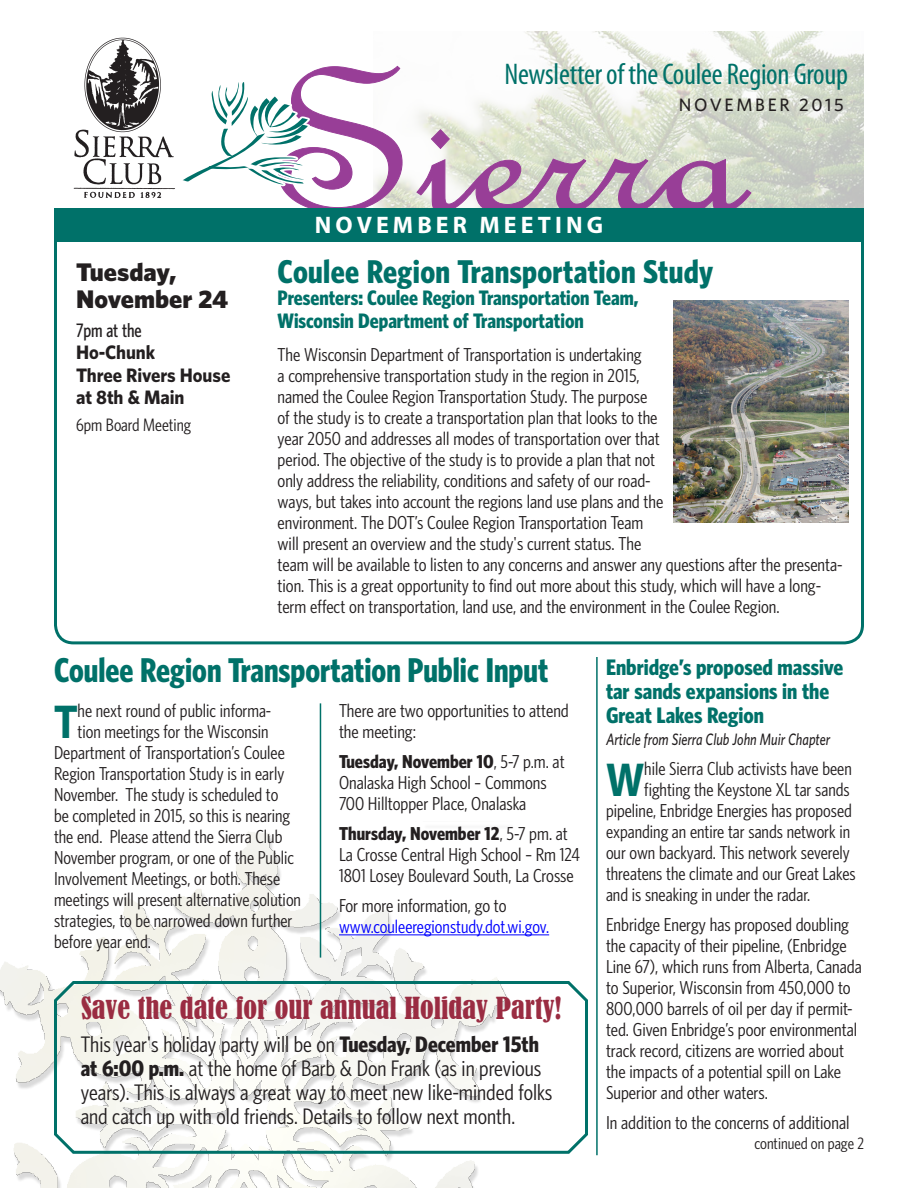
<style>
.page{position:relative;width:918px;height:1188px;background:#fff}
.page>*{position:absolute;margin:0;border:0;box-sizing:border-box;transform-origin:0 0}
.t1{font:219.15px "French Script";color:#983e97;scale:1.18 1}
._1st_P{font:700 47.85px "Myriad Pro";color:#007169;scale:.9 1}
.Headline{font:700 34.5px "Whitney Condensed";color:#007169;scale:.95 1}
.Headline-2{font:700 33px "Whitney Condensed";letter-spacing:.01em;color:#007169}
.t2{font:condensed 30px "Myriad Pro";letter-spacing:-.01em;color:#007169}
.body_copy{font:condensed 28.5px "Bernard";color:#9a2c42}
.body_copy-2{font:900 25.5px/27px "Whitney";color:#231f20}
.t3{font:700 24px "Myriad Pro";letter-spacing:.17em;color:#fff}
.body_copy-3{font:22.5px/24px "Whitney Condensed";color:#231f20}
.subhead{font:700 22.5px/24px "Whitney Condensed";color:#007169}
.Headline-3{font:700 21px/22.5px "Whitney Condensed";color:#007169}
.t4{font:700 19.5px/22.5px "Whitney";letter-spacing:-.005em;color:#231f20;scale:.95 1}
.body_copy-4{font:18.75px/21px "Whitney Condensed";color:#231f20}
._1st_P-2{font:18.75px "Whitney Condensed";color:#231f20}
.body_copy-5{font:18.75px/21px "Whitney Condensed";color:#00f}
.t5{font:18px "Whitney Condensed";color:#231f20}
.t6{font:500 18px "Whitney";letter-spacing:.15em;color:#231f20}
.subhead-2{font:italic 500 16.5px "Whitney";color:#231f20;scale:.8 1}
.body_copy-6{font:16.5px "Whitney Condensed";color:#231f20}
.s1{font-family:"Whitney Condensed";font-weight:500}
.s2{font-weight:700}
.s3{color:#231f20}
</style>
<div class="page">
<img style="left:403px;top:31px;width:461px;height:177px">
<svg style="left:416px;top:128px;width:336px;height:80px;background:#d8d8ce"></svg>
<svg style="left:182px;top:65px;width:221px;height:143px"></svg>
<img style="left:73px;top:37px;width:102px;height:161px">
<div style="left:54px;top:208px;width:810px;height:34px;background:#007169"></div>
<img style="left:0;top:822px;width:513px;height:366px">
<hr style="left:320px;top:703px;width:1px;height:255px;background:#007169">
<hr style="left:596px;top:657px;width:2px;height:498px;background:#007169">
<hr style="left:339px;top:934px;width:210px;height:1px;background:#00f">
<img style="left:674px;top:301px;width:174px;height:222px">
<svg style="left:52px;top:978px;width:536px;height:177px"></svg>
<p class="t2" style="left:504px;top:56px;width:345px">Newsletter of the Coulee Region Group</p>
<p class="t6" style="left:679px;top:93px;width:166px">NOVEMBER 2015</p>
<p class="t1" style="left:270px;top:27px;width:405px">Sierra</p>
<p class="body_copy-2" style="left:76px;top:258px;width:154px">Tuesday,<br>November 24</p>
<p class="t4" style="left:76px;top:318px;width:164px"><span class="s1">7pm at the<br></span>Ho-Chunk<br>Three Rivers House at 8th &amp; Main</p>
<p class="t5" style="left:76px;top:414px;width:117px">6pm Board Meeting</p>
<p class="t3" style="left:315px;top:210px;width:290px">NOVEMBER MEETING</p>
<p class="Headline-2" style="left:278px;top:250px;width:437px">Coulee Region Transportation Study</p>
<p class="Headline-3" style="left:278px;top:286px;width:362px">Presenters: Coulee Region Transportation Team,<br>Wisconsin Department of Transportation</p>
<p class="body_copy-4" style="left:278px;top:343px;width:567px">The Wisconsin Department of Transportation is undertaking<br>a comprehensive transportation study in the region in 2015,<br>named the Coulee Region Transportation Study. The purpose<br>of the study is to create a transportation plan that looks to the<br>year 2050 and addresses all modes of transportation over that<br>period. The objective of the study is to provide a plan that not<br>only address the reliability, conditions and safety of our road-<br>ways, but takes into account the regions land use plans and the<br>environment. The DOT’s Coulee Region Transportation Team<br>will present an overview and the study's current status. The<br>team will be available to listen to any concerns and answer any questions after the presenta&shy;tion. This is a great opportunity to find out more about this study, which will have a long&shy;term effect on transportation, land use, and the environment in the Coulee Region.</p>
<p class="Headline" style="left:54px;top:648px;width:522px">Coulee Region Transportation Public Input</p>
<p class="subhead" style="left:606px;top:654px;width:239px">Enbridge’s proposed massive tar sands expansions in the<br>Great Lakes Region</p>
<p class="subhead-2" style="left:606px;top:728px;width:282px">Article from Sierra Club John Muir Chapter</p>
<p class="_1st_P" style="left:606px;top:749px;width:44px">W</p>
<p class="_1st_P-2" style="left:644px;top:757px;width:209px">hile Sierra Club activists have been</p>
<p class="_1st_P" style="left:54px;top:691px;width:28px">T</p>
<p class="_1st_P-2" style="left:78px;top:699px;width:195px">he next round of public informa-</p>
<p class="body_copy-4" style="left:339px;top:700px;width:231px">There are two opportunities to attend the meeting:</p>
<p class="body_copy-4" style="left:339px;top:751px;width:227px"><span class="s2">Tuesday, November 10</span>, 5-7 p.m. at<br>Onalaska High School – Commons<br>700 Hilltopper Place, Onalaska</p>
<p class="body_copy-4" style="left:339px;top:823px;width:242px"><span class="s2">Thursday, November 12</span>, 5-7 pm. at<br>La Crosse Central High School – Rm 124<br>1801 Losey Boulevard South, La Crosse</p>
<p class="body_copy-5" style="left:339px;top:895px;width:212px"><span class="s3">For more information, go to </span>www.couleeregionstudy.dot.wi.gov.</p>
<p class="_1st_P-2" style="left:78px;top:720px;width:193px">tion meetings for the Wisconsin</p>
<p class="_1st_P-2" style="left:54px;top:741px;width:232px">Department of Transportation’s Coulee</p>
<p class="_1st_P-2" style="left:54px;top:762px;width:232px">Region Transportation Study is in early</p>
<p class="_1st_P-2" style="left:54px;top:783px;width:226px">November. The study is scheduled to</p>
<p class="_1st_P-2" style="left:54px;top:804px;width:238px">be completed in 2015, so this is nearing</p>
<p class="_1st_P-2" style="left:54px;top:825px;width:230px">the end. Please attend the Sierra Club</p>
<p class="_1st_P-2" style="left:54px;top:846px;width:242px">November program, or one of the Public</p>
<p class="_1st_P-2" style="left:54px;top:867px;width:228px">Involvement Meetings, or both. These</p>
<p class="_1st_P-2" style="left:54px;top:888px;width:249px">meetings will present alternative solution</p>
<p class="_1st_P-2" style="left:54px;top:909px;width:240px">strategies, to be narrowed down further</p>
<p class="_1st_P-2" style="left:54px;top:930px;width:98px">before year end.</p>
<p class="_1st_P-2" style="left:644px;top:778px;width:207px">fighting the Keystone XL tar sands</p>
<p class="_1st_P-2" style="left:606px;top:799px;width:247px">pipeline, Enbridge Energies has proposed</p>
<p class="_1st_P-2" style="left:606px;top:820px;width:246px">expanding an entire tar sands network in</p>
<p class="_1st_P-2" style="left:606px;top:841px;width:245px">our own backyard. This network severely</p>
<p class="_1st_P-2" style="left:606px;top:862px;width:251px">threatens the climate and our Great Lakes</p>
<p class="_1st_P-2" style="left:606px;top:883px;width:206px">and is sneaking in under the radar.</p>
<p class="body_copy-4" style="left:606px;top:914px;width:257px">Enbridge Energy has proposed doubling the capacity of their pipeline, (Enbridge Line 67), which runs from Alberta, Canada to Superior, Wisconsin from 450,000 to 800,000 barrels of oil per day if permit&shy;ted. Given Enbridge’s poor environmental track record, citizens are worried about the impacts of a potential spill on Lake Superior and other waters.</p>
<p class="body_copy-4" style="left:606px;top:1112px;width:245px">In addition to the concerns of additional</p>
<p class="body_copy" style="left:81px;top:992px;width:482px">Save the date for our annual Holiday Party!</p>
<p class="body_copy-3" style="left:81px;top:1032px;width:473px">This year's holiday party will be on <span class="s2">Tuesday, December 15th at 6:00 p.m.</span> at the home of Barb &amp; Don Frank (as in previous years). This is always a great way to meet new like-minded folks and catch up with old friends. Details to follow next month.</p>
<p class="body_copy-6" style="left:754px;top:1133px;width:111px">continued on page 2</p>
</div>
